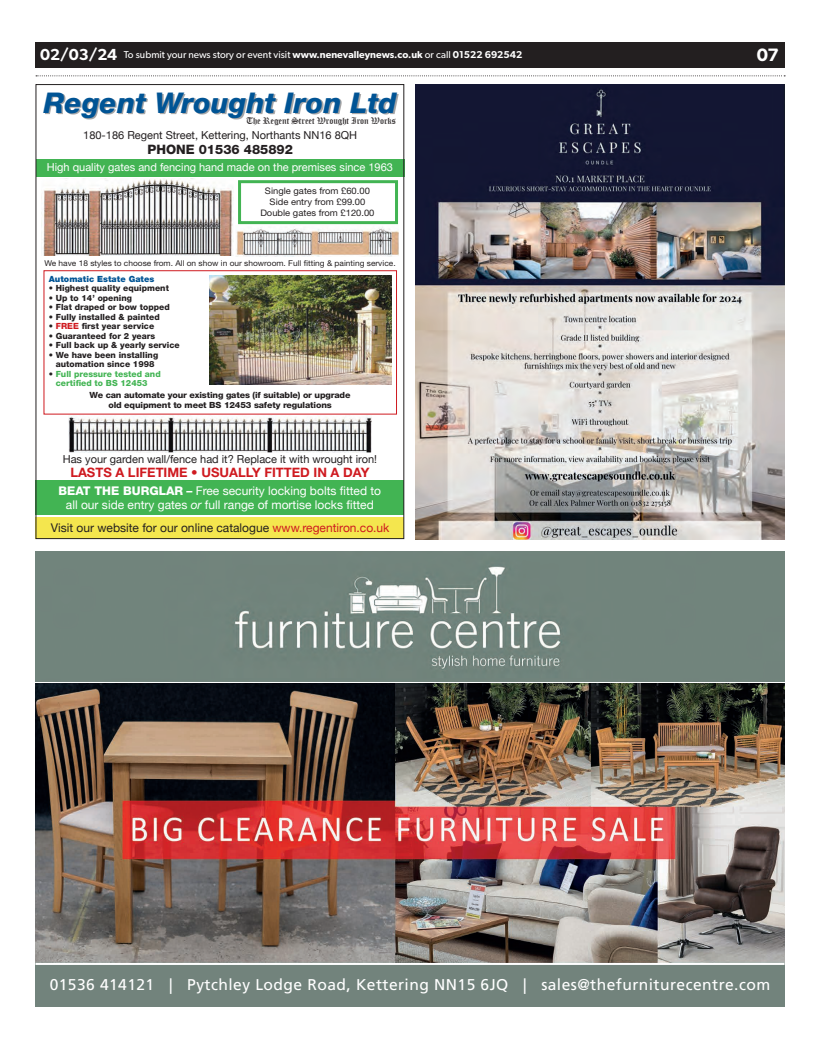
<style>
.page{position:relative;width:820px;height:1049px;background:#fff}
.page>*{position:absolute;margin:0;border:0;box-sizing:border-box;transform-origin:0 0}
.t1{font:italic 800 28.6px "Helvetica Neue";color:#005495}
.t2{font:600 18px "Gibson";color:#fff}
.t3{font:15.6px "Frutiger LT Std";letter-spacing:.03em;color:#fff}
.t4{font:700 13px "Helvetica Neue";color:#cf1a20}
.t5{font:800 13px "Helvetica Neue";color:#231f20}
.t6{font:12px/14px "Helvetica Neue";color:#fff;text-align:center}
.t7{font:12px "Helvetica Neue";color:#231f20}
.t8{font:11px "Helvetica Neue";color:#231f20}
.t9{font:11px "Helvetica Neue";color:#fff}
.t10{font:10px "Gibson";color:#fff}
.t11{font:9px/10.8px "Helvetica Neue";color:#231f20;text-align:center;scale:1.04 1}
.t12{font:9px "Old English Text";letter-spacing:-.005em;color:#231f20}
.t13{font:800 8.5px/9.5px "Helvetica Neue";letter-spacing:.005em;color:#231f20;text-align:center}
.t14{font:800 8.5px/10.2px "Helvetica Neue";letter-spacing:-.015em;color:#231f20;text-align:center;scale:1.04 1}
.t15{font:800 8.5px/9.5px "Helvetica Neue";letter-spacing:.005em;color:#42b453}
.t16{font:900 8.5px "Helvetica Neue";letter-spacing:.005em;color:#005495}
.t17{font:8px "Helvetica Neue";color:#231f20;scale:1.04 1}
.s1{font-weight:600;font-size:16px}
.s2{font-weight:600}
.s3{color:#cf1a20}
.s4{color:#231f20}
.s5{font-weight:800}
.s6{font-weight:700}
.s7{font-style:italic}
</style>
<div class="page">
<div style="left:35px;top:42px;width:749px;height:26px;background:#231f20"></div>
<svg style="left:36px;top:75px;width:748px;height:1px"></svg>
<img style="left:35px;top:684px;width:749px;height:278px">
<div style="left:35px;top:963px;width:749px;height:43px;background:#72837c"></div>
<hr style="left:35px;top:963px;width:749px;height:2px;background:#fff">
<div style="left:35px;top:551px;width:749px;height:130px;background:#71847c"></div>
<div style="left:36px;top:159px;width:368px;height:17px;background:#42b453"></div>
<div style="left:35px;top:481px;width:369px;height:34px;background:#42b453"></div>
<div style="left:35px;top:518px;width:369px;height:21px;background:#f4e64e"></div>
<img style="left:69px;top:416px;width:302px;height:36px">
<img style="left:236px;top:227px;width:162px;height:30px">
<img style="left:43px;top:179px;width:190px;height:76px">
<div style="left:45px;top:94px;width:353px;height:25px;background:#231f20;opacity:.4"></div>
<div style="left:44px;top:270px;width:352px;height:144px;border:1px solid #cf1a20"></div>
<div style="left:238px;top:180px;width:160px;height:44px;border:3px solid #42b453"></div>
<img style="left:209px;top:276px;width:182px;height:109px">
<img style="left:416px;top:84px;width:368px;height:455px">
<p class="t10" style="left:40px;top:49px;width:483px"><span class="s1">02/03/24</span> To submit your news story or event visit <span class="s2">www.nenevalleynews.co.uk</span> or call <span class="s2">01522 692542</span></p>
<h2 class="t2" style="left:756px;top:44px;width:23px">07</h2>
<h1 class="t1" style="left:44px;top:85px;width:354px">Regent Wrought Iron Ltd</h1>
<p class="t12" style="left:246px;top:115px;width:151px">The Regent Street Wrought Iron Works</p>
<p class="t8" style="left:83px;top:127px;width:275px">180-186 Regent Street, Kettering, Northants NN16 8QH</p>
<h3 class="t5" style="left:147px;top:142px;width:147px">PHONE 01536 485892</h3>
<p class="t9" style="left:47px;top:159px;width:347px">High quality gates and fencing hand made on the premises since 1963</p>
<p class="t11" style="left:260px;top:185px;width:111px">Single gates from £60.00<br>Side entry from £99.00<br>Double gates from £120.00</p>
<p class="t17" style="left:44px;top:259px;width:339px">We have 18 styles to choose from. All on show in our showroom. Full fitting &amp; painting service.</p>
<p class="t16" style="left:49px;top:273px;width:107px">Automatic Estate Gates</p>
<p class="t13" style="left:49px;top:283px;width:122px">• Highest quality equipment</p>
<p class="t13" style="left:49px;top:293px;width:85px">• Up to 14’ opening</p>
<p class="t13" style="left:49px;top:302px;width:122px">• Flat draped or bow topped</p>
<p class="t13" style="left:49px;top:312px;width:113px">• Fully installed &amp; painted</p>
<p class="t13" style="left:49px;top:321px;width:107px">• <span class="s3">FREE</span> first year service</p>
<p class="t13" style="left:49px;top:331px;width:108px">• Guaranteed for 2 years</p>
<p class="t13" style="left:49px;top:340px;width:132px">• Full back up &amp; yearly service</p>
<p class="t13" style="left:49px;top:350px;width:111px">• We have been installing automation since 1998</p>
<p class="t15" style="left:56px;top:369px;width:106px;text-indent:-7px"><span class="s4">•</span> Full pressure tested and certified to BS 12453</p>
<p class="t14" style="left:90px;top:390px;width:252px">We can automate your existing gates (if suitable) or upgrade old equipment to meet BS 12453 safety regulations</p>
<p class="t8" style="left:63px;top:451px;width:315px">Has your garden wall/fence had it? Replace it with wrought iron!</p>
<h3 class="t4" style="left:70px;top:464px;width:300px">LASTS A LIFETIME • USUALLY FITTED IN A DAY</h3>
<h3 class="t6" style="left:59px;top:484px;width:324px"><span class="s5">BEAT THE BURGLAR</span> <span class="s6">–</span> Free security locking bolts fitted to all our side entry gates <span class="s7">or</span> full range of mortise locks fitted</h3>
<h3 class="t7" style="left:51px;top:519px;width:340px">Visit our website for our online catalogue <span class="s3">www.regentiron.co.uk</span></h3>
<h3 class="t3" style="left:50px;top:975px;width:721px">01536 414121 | Pytchley Lodge Road, Kettering NN15 6JQ | sales@thefurniturecentre.com</h3>
</div>
